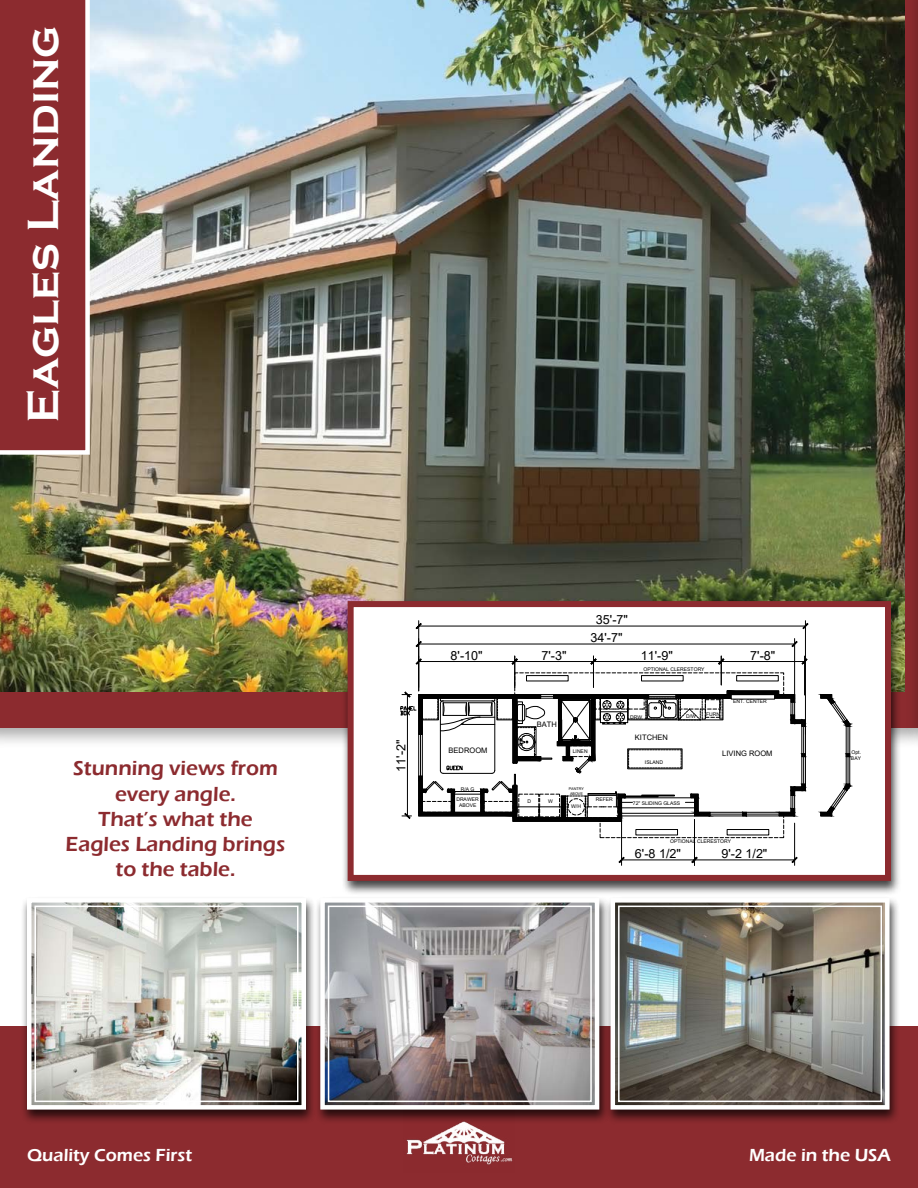
<style>
.page{position:relative;width:918px;height:1188px;background:#fff}
.page>*{position:absolute;margin:0;border:0;box-sizing:border-box;transform-origin:0 0}
.t1{font:700 45px "Copperplate Gothic";color:#fff}
.t2{font:600 21px/25.2px "Eras ITC";color:#8c2b2f;text-align:center}
.t3{font:600 18px "Eras ITC";color:#fff}
.t4{font:12.6px "Arial";color:#000}
.t5{font:7.5px "Arial";color:#000}
.t6{font:5.1px/9.8px "Arial";color:#000;text-align:center}
.t7{font:3.75px/4.5px "Arial";color:#000;text-align:center}
</style>
<div class="page">
<div style="left:0;top:1026px;width:918px;height:162px;background:#8c2b2f"></div>
<div style="left:0;top:0;width:918px;height:728px;background:#8c2b2f"></div>
<img style="left:0;top:0;width:904px;height:691px">
<div style="left:21px;top:896px;width:296px;height:229px;background:#000;opacity:.75"></div>
<svg style="left:25px;top:896px;width:283px;height:216px;background:#c3c3be"></svg>
<div style="left:34px;top:906px;width:265px;height:196px;border:2px solid #fff"></div>
<div style="left:314px;top:896px;width:296px;height:229px;background:#000;opacity:.75"></div>
<svg style="left:318px;top:896px;width:284px;height:216px;background:#9d989a"></svg>
<div style="left:328px;top:906px;width:264px;height:196px;border:2px solid #fff"></div>
<div style="left:604px;top:896px;width:296px;height:229px;background:#000;opacity:.75"></div>
<img style="left:608px;top:896px;width:284px;height:216px">
<div style="left:618px;top:906px;width:264px;height:196px;border:2px solid #fff"></div>
<div style="left:341px;top:599px;width:560px;height:297px;background:#000;opacity:.75"></div>
<svg style="left:345px;top:598px;width:549px;height:286px"></svg>
<div style="left:905px;top:0;width:13px;height:749px;background:#87292d"></div>
<svg style="left:0;top:0;width:90px;height:455px"></svg>
<img style="left:404px;top:1108px;width:110px;height:57px">
<h1 class="t1" style="left:18px;top:423px;width:400px;rotate:-90deg">Eagles Landing</h1>
<h2 class="t2" style="left:66px;top:756px;width:221px">Stunning views from every angle.<br>That’s what the<br>Eagles Landing brings to the table.</h2>
<h3 class="t4" style="left:394px;top:772px;width:34px;rotate:-90deg">11'-2"</h3>
<h3 class="t4" style="left:596px;top:613px;width:34px">35'-7"</h3>
<h3 class="t4" style="left:591px;top:631px;width:34px">34'-7"</h3>
<h3 class="t4" style="left:451px;top:648px;width:34px">8'-10"</h3>
<h3 class="t4" style="left:541px;top:648px;width:27px">7'-3"</h3>
<h3 class="t4" style="left:641px;top:648px;width:34px">11'-9"</h3>
<p class="t6" style="left:644px;top:665px;width:63px">OPTIONAL CLERESTORY</p>
<h3 class="t5" style="left:537px;top:720px;width:22px">BATH</h3>
<p class="t6" style="left:630px;top:712px;width:14px">DRW</p>
<p class="t6" style="left:686px;top:712px;width:11px">D/W</p>
<h3 class="t5" style="left:635px;top:734px;width:35px">KITCHEN</h3>
<p class="t6" style="left:706px;top:709px;width:16px">FURN</p>
<h3 class="t4" style="left:750px;top:648px;width:27px">7'-8"</h3>
<p class="t6" style="left:733px;top:697px;width:35px">ENT. CENTER</p>
<h3 class="t5" style="left:449px;top:746px;width:40px">BEDROOM</h3>
<p class="t6" style="left:456px;top:784px;width:24px">R/A G<br>DRAWER</p>
<p class="t6" style="left:459px;top:800px;width:19px">ABOVE</p>
<p class="t6" style="left:528px;top:796px;width:5px">D</p>
<p class="t6" style="left:548px;top:796px;width:6px">W</p>
<p class="t6" style="left:573px;top:746px;width:16px">LINEN</p>
<p class="t7" style="left:569px;top:787px;width:17px">PANTRY<br>ABOVE</p>
<p class="t6" style="left:571px;top:801px;width:11px">W/H</p>
<p class="t6" style="left:596px;top:794px;width:19px">REFER</p>
<p class="t6" style="left:645px;top:757px;width:20px">ISLAND</p>
<p class="t6" style="left:633px;top:798px;width:49px">72" SLIDING GLASS</p>
<h3 class="t5" style="left:722px;top:749px;width:52px">LIVING ROOM</h3>
<p class="t6" style="left:670px;top:836px;width:63px">OPTIONAL CLERESTORY</p>
<h3 class="t4" style="left:635px;top:847px;width:48px">6'-8 1/2"</h3>
<h3 class="t4" style="left:721px;top:847px;width:48px">9'-2 1/2"</h3>
<p class="t6" style="left:851px;top:749px;width:12px;line-height:6.1px;text-align:left">Opt.<br>BAY</p>
<h3 class="t3" style="left:27px;top:1145px;width:167px">Quality Comes First</h3>
<h3 class="t3" style="left:749px;top:1145px;width:144px">Made in the USA</h3>
</div>
